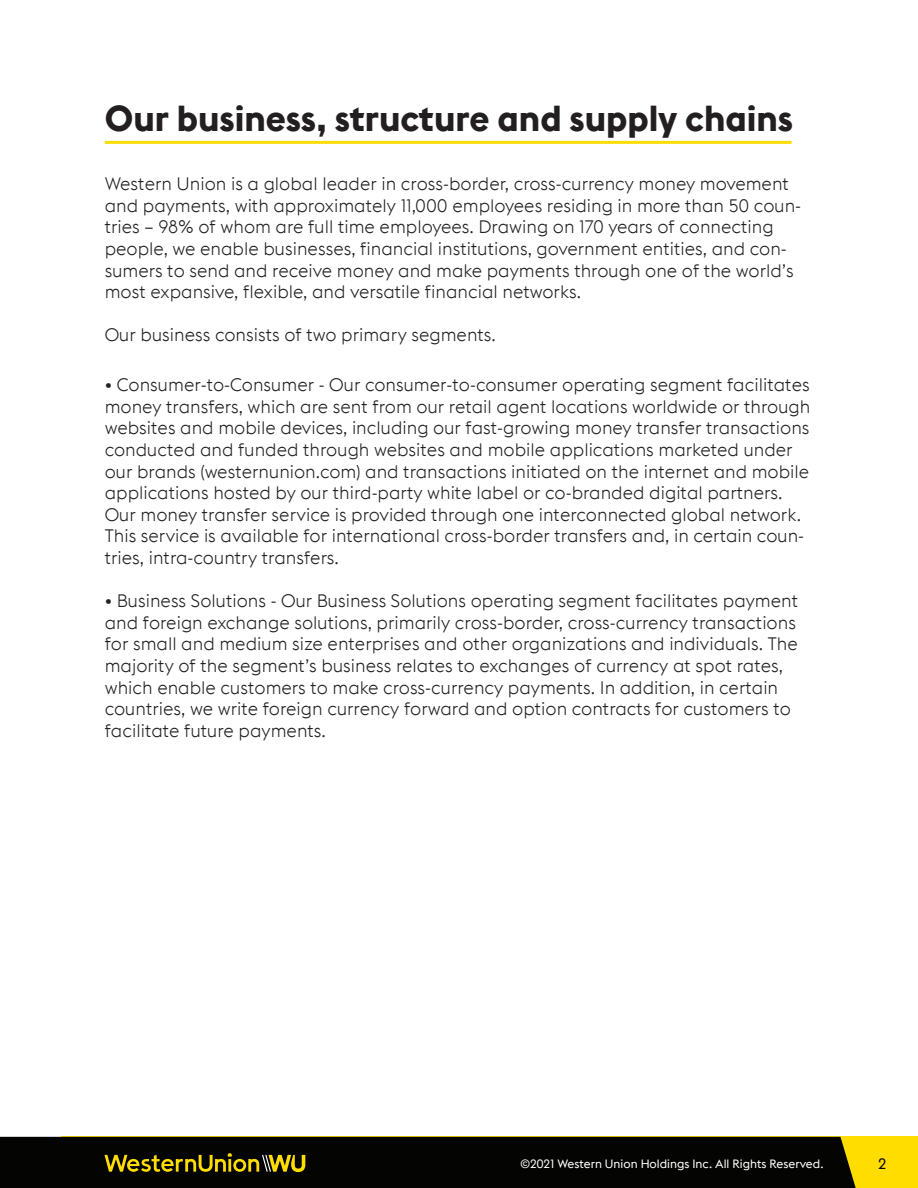
<style>
.page{position:relative;width:918px;height:1188px;background:#fff}
.page>*{position:absolute;margin:0;border:0;box-sizing:border-box;transform-origin:0 0}
.t1{font:36px "Euclid WU Bold";color:#231f20}
.t2{font:18px/21.6px "Euclid WU Light";color:#231f20}
.t3{font:15px "Euclid WU";color:#000}
.Paragraph{font:12px "Euclid WU";color:#fff}
</style>
<div class="page">
<div style="left:61px;top:1137px;width:857px;height:51px;background:#fd0"></div>
<div style="left:0;top:1137px;width:856px;height:51px;background:#040503"></div>
<hr style="left:105px;top:141px;width:687px;height:3px;background:#fbdd07">
<svg style="left:104px;top:1153px;width:201px;height:19px"></svg>
<p class="t1" style="left:105px;top:95px;width:690px">Our business, structure and supply chains</p>
<p class="t2" style="left:105px;top:173px;width:698px">Western Union is a global leader in cross-border, cross-currency money movement and payments, with approximately 11,000 employees residing in more than 50 coun&shy;tries – 98% of whom are full time employees. Drawing on 170 years of connecting people, we enable businesses, financial institutions, government entities, and con&shy;sumers to send and receive money and make payments through one of the world’s most expansive, flexible, and versatile financial networks.</p>
<p class="t2" style="left:105px;top:324px;width:393px">Our business consists of two primary segments.</p>
<p class="t2" style="left:105px;top:374px;width:707px">• Consumer-to-Consumer - Our consumer-to-consumer operating segment facilitates money transfers, which are sent from our retail agent locations worldwide or through websites and mobile devices, including our fast-growing money transfer transactions conducted and funded through websites and mobile applications marketed under our brands (westernunion.com) and transactions initiated on the internet and mobile applications hosted by our third-party white label or co-branded digital partners.<br>Our money transfer service is provided through one interconnected global network.<br>This service is available for international cross-border transfers and, in certain coun&shy;tries, intra-country transfers.</p>
<p class="t2" style="left:105px;top:590px;width:695px">• Business Solutions - Our Business Solutions operating segment facilitates payment and foreign exchange solutions, primarily cross-border, cross-currency transactions for small and medium size enterprises and other organizations and individuals. The majority of the segment’s business relates to exchanges of currency at spot rates, which enable customers to make cross-currency payments. In addition, in certain countries, we write foreign currency forward and option contracts for customers to facilitate future payments.</p>
<p class="Paragraph" style="left:520px;top:1156px;width:305px">©2021 Western Union Holdings Inc. All Rights Reserved.</p>
<p class="t3" style="left:878px;top:1154px;width:10px">2</p>
</div>
